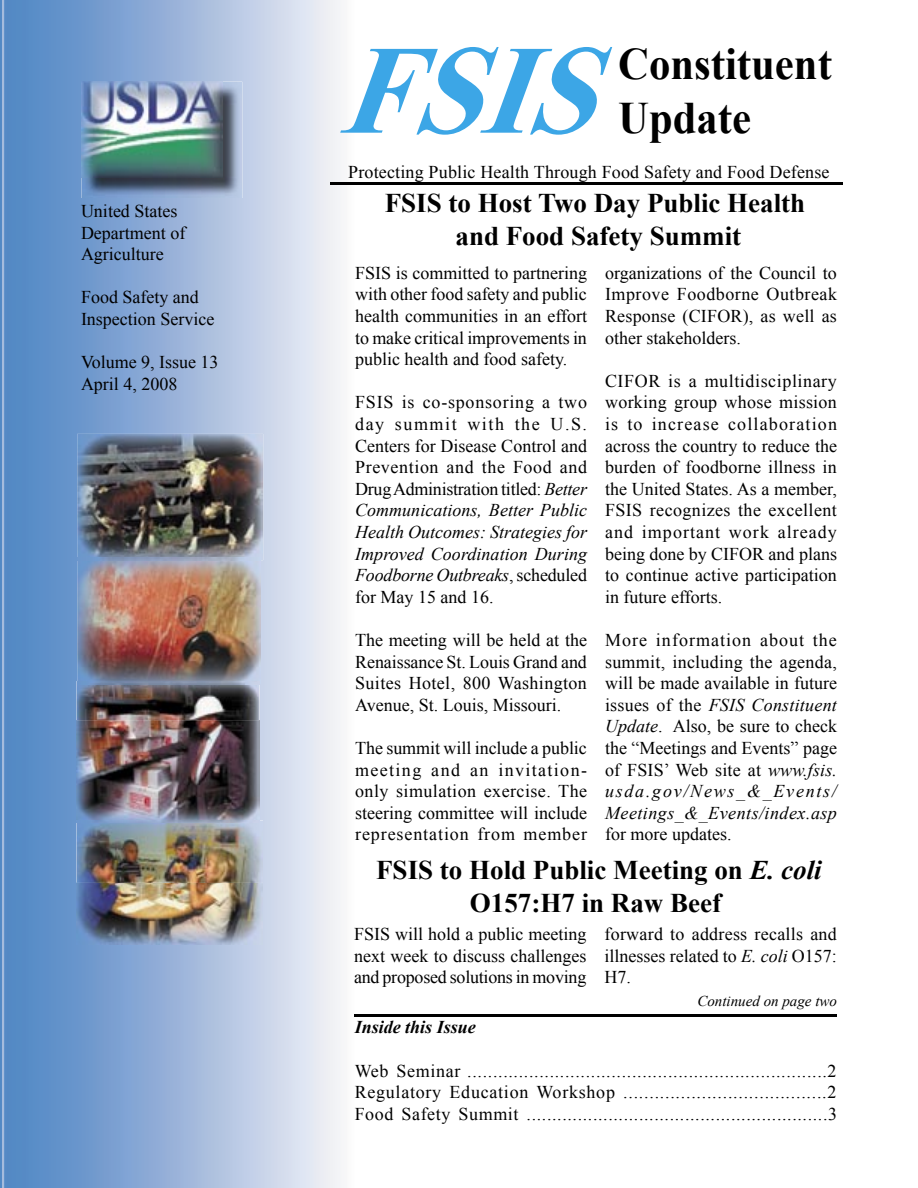
<style>
.page{position:relative;width:918px;height:1188px;background:#fff}
.page>*{position:absolute;margin:0;border:0;box-sizing:border-box;transform-origin:0 0}
.t1{font:italic 700 126.6px "Times New Roman";color:#3ca6e6;scale:.95 1}
.t2{font:700 45px/54px "Times New Roman";color:#000;scale:.95 1}
.t3{font:700 27px/32.4px "Times New Roman";color:#000;text-align:center}
.t4{font:18px/21.6px "Times New Roman";color:#000;text-align:justify}
.t5{font:italic 700 18px "Times New Roman";color:#000}
.t6{font:italic 15px "Times New Roman";color:#000}
.s1{font-style:italic}
</style>
<div class="page">
<svg style="left:0;top:0;width:355px;height:1188px;background:#a1bbdd"></svg>
<hr style="left:355px;top:1014px;width:482px;height:3px;background:#000">
<hr style="left:330px;top:182px;width:513px;height:3px;background:#000">
<img style="left:82px;top:82px;width:160px;height:116px">
<img style="left:82px;top:82px;width:140px;height:96px">
<img style="left:77px;top:434px;width:186px;height:126px">
<img style="left:77px;top:883px;width:186px;height:61px">
<img style="left:77px;top:821px;width:186px;height:62px">
<img style="left:77px;top:720px;width:182px;height:102px">
<img style="left:77px;top:684px;width:182px;height:36px">
<img style="left:77px;top:560px;width:184px;height:124px">
<img style="left:77px;top:558px;width:184px;height:2px">
<img style="left:77px;top:681px;width:182px;height:3px">
<p class="t4" style="left:81px;top:200px;width:106px;text-align:left">United States<br>Department of<br>Agriculture</p>
<p class="t4" style="left:81px;top:286px;width:135px">Food Safety and<br>Inspection Service</p>
<p class="t4" style="left:81px;top:351px;width:139px">Volume 9, Issue 13<br>April 4, 2008</p>
<h1 class="t1" style="left:337px;top:3px;width:333px">FSIS</h1>
<h2 class="t2" style="left:618px;top:36px;width:227px">Constituent<br>Update</h2>
<p class="t4" style="left:348px;top:161px;width:483px">Protecting Public Health Through Food Safety and Food Defense</p>
<h3 class="t3" style="left:385px;top:187px;width:422px">FSIS to Host Two Day Public Health and Food Safety Summit</h3>
<p class="t4" style="left:355px;top:262px;width:233px">FSIS is committed to partnering with other food safety and public health communities in an effort to make critical improvements in public health and food safety.</p>
<p class="t4" style="left:355px;top:391px;width:234px">FSIS is co-sponsoring a two day summit with the U.S.<br>Centers for Disease Control and Prevention and the Food and Drug Administration titled: <span class="s1">Better Communications, Better Public Health Outcomes: Strategies for Improved Coordination During Foodborne Outbreaks</span>, scheduled for May 15 and 16.</p>
<p class="t4" style="left:355px;top:629px;width:233px">The meeting will be held at the Renaissance St. Louis Grand and Suites Hotel, 800 Washington Avenue, St. Louis, Missouri.</p>
<p class="t4" style="left:355px;top:737px;width:234px">The summit will include a public meeting and an invitation&shy;only simulation exercise. The steering committee will include representation from member</p>
<p class="t4" style="left:605px;top:262px;width:234px">organizations of the Council to Improve Foodborne Outbreak Response (CIFOR), as well as other stakeholders.</p>
<p class="t4" style="left:605px;top:370px;width:234px">CIFOR is a multidisciplinary working group whose mission is to increase collaboration across the country to reduce the burden of foodborne illness in the United States. As a member, FSIS recognizes the excellent and important work already being done by CIFOR and plans to continue active participation in future efforts.</p>
<p class="t4" style="left:605px;top:629px;width:233px">More information about the summit, including the agenda, will be made available in future issues of the <span class="s1">FSIS Constituent Update</span>. Also, be sure to check the “Meetings and Events” page of FSIS’ Web site at <span class="s1">www.fsis. usda.gov/News_&amp;_Events/ Meetings_&amp;_Events/index.asp</span></p>
<p class="t4" style="left:605px;top:823px;width:128px">for more updates.</p>
<h3 class="t3" style="left:376px;top:853px;width:447px">FSIS to Hold Public Meeting on <span class="s1">E. coli<br></span>O157:H7 in Raw Beef</h3>
<p class="t4" style="left:354px;top:923px;width:234px">FSIS will hold a public meeting next week to discuss challenges and proposed solutions in moving</p>
<p class="t4" style="left:605px;top:923px;width:234px">forward to address recalls and illnesses related to <span class="s1">E. coli</span> O157:<br>H7.</p>
<p class="t6" style="left:697px;top:990px;width:141px">Continued on page two</p>
<p class="t5" style="left:355px;top:1015px;width:123px">Inside this Issue</p>
<p class="t4" style="left:355px;top:1059px;width:484px">Web Seminar ......................................................................2<br>Regulatory Education Workshop .......................................2<br>Food Safety Summit ...........................................................3</p>
</div>
